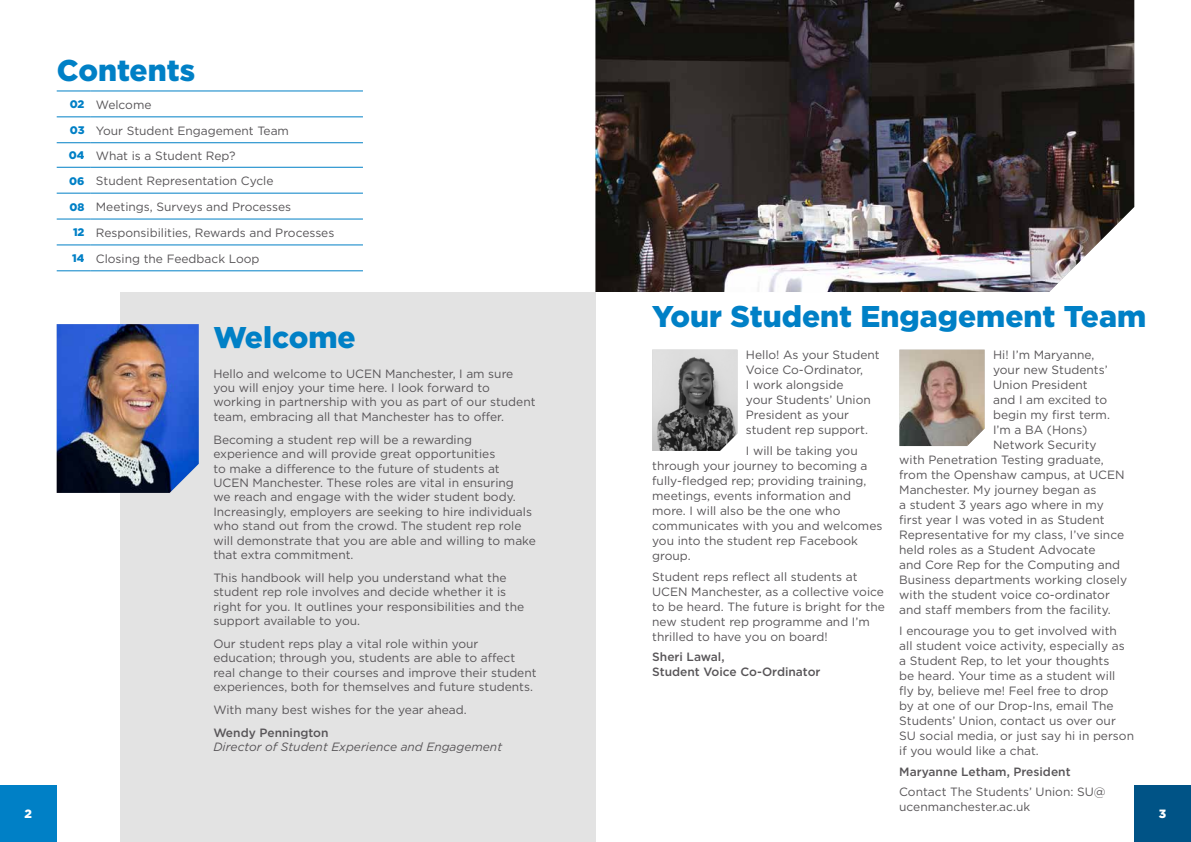
<style>
.page{position:relative;width:1191px;height:842px;background:#fff}
.page>*{position:absolute;margin:0;border:0;box-sizing:border-box;transform-origin:0 0}
.t1{font:900 30px "Gotham";color:#0080c6}
.t2{font:12px/15px "Gotham";color:#585558}
.t3{font:500 12px/15px "Gotham";color:#585558}
.t4{font:italic 12px "Gotham";color:#585558}
.t5{font:900 12px "Gotham";color:#fff}
.s1{font-weight:900;font-size:11px;color:#0080c6}
</style>
<div class="page">
<img style="left:595px;top:0;width:539px;height:292px">
<div style="left:120px;top:292px;width:475px;height:550px;background:#e3e3e3"></div>
<hr style="left:57px;top:91px;width:33px;height:1px;background:#0080c6">
<hr style="left:90px;top:91px;width:273px;height:1px;background:#0080c6">
<hr style="left:57px;top:117px;width:33px;height:1px;background:#0080c6">
<hr style="left:90px;top:117px;width:273px;height:1px;background:#0080c6">
<hr style="left:57px;top:142px;width:33px;height:1px;background:#0080c6">
<hr style="left:90px;top:142px;width:273px;height:1px;background:#0080c6">
<hr style="left:57px;top:167px;width:33px;height:1px;background:#0080c6">
<hr style="left:90px;top:167px;width:273px;height:1px;background:#0080c6">
<hr style="left:57px;top:193px;width:33px;height:1px;background:#0080c6">
<hr style="left:90px;top:193px;width:273px;height:1px;background:#0080c6">
<hr style="left:57px;top:219px;width:33px;height:1px;background:#0080c6">
<hr style="left:90px;top:219px;width:273px;height:1px;background:#0080c6">
<hr style="left:57px;top:245px;width:33px;height:1px;background:#0080c6">
<hr style="left:90px;top:245px;width:273px;height:1px;background:#0080c6">
<hr style="left:57px;top:271px;width:33px;height:1px;background:#0080c6">
<hr style="left:90px;top:271px;width:273px;height:1px;background:#0080c6">
<img style="left:57px;top:324px;width:142px;height:169px">
<img style="left:899px;top:350px;width:85px;height:96px">
<img style="left:652px;top:350px;width:85px;height:101px">
<div style="left:0;top:785px;width:57px;height:57px;background:#0080c6"></div>
<div style="left:1134px;top:785px;width:57px;height:57px;background:#005386"></div>
<h1 class="t1" style="left:57px;top:49px;width:140px">Contents</h1>
<p class="t2" style="left:70px;top:97px;width:83px"><span class="s1">02</span> Welcome</p>
<p class="t2" style="left:70px;top:123px;width:221px"><span class="s1">03</span> Your Student Engagement Team</p>
<p class="t2" style="left:69px;top:148px;width:168px"><span class="s1">04</span> What is a Student Rep?</p>
<p class="t2" style="left:69px;top:173px;width:206px"><span class="s1">06</span> Student Representation Cycle</p>
<p class="t2" style="left:70px;top:199px;width:223px"><span class="s1">08</span> Meetings, Surveys and Processes</p>
<p class="t2" style="left:73px;top:225px;width:263px"><span class="s1">12</span> Responsibilities, Rewards and Processes</p>
<p class="t2" style="left:72px;top:251px;width:189px"><span class="s1">14</span> Closing the Feedback Loop</p>
<h1 class="t1" style="left:652px;top:296px;width:495px">Your Student Engagement Team</h1>
<h1 class="t1" style="left:213px;top:317px;width:144px">Welcome</h1>
<p class="t2" style="left:746px;top:347px;width:135px">Hello! As your Student<br>Voice Co-Ordinator,<br>I work alongside<br>your Students’ Union<br>President as your student rep support.</p>
<p class="t2" style="left:652px;top:443px;width:232px;text-indent:94px">I will be taking you through your journey to becoming a fully-fledged rep; providing training, meetings, events information and more. I will also be the one who communicates with you and welcomes you into the student rep Facebook group.</p>
<p class="t2" style="left:652px;top:569px;width:234px">Student reps reflect all students at UCEN Manchester, as a collective voice to be heard. The future is bright for the new student rep programme and I’m thrilled to have you on board!</p>
<p class="t3" style="left:652px;top:649px;width:170px">Sheri Lawal,<br>Student Voice Co-Ordinator</p>
<p class="t2" style="left:993px;top:347px;width:103px">Hi! I’m Maryanne,</p>
<p class="t2" style="left:993px;top:362px;width:116px">your new Students’</p>
<p class="t2" style="left:993px;top:377px;width:96px">Union President</p>
<p class="t2" style="left:993px;top:392px;width:115px">and I am excited to</p>
<p class="t2" style="left:993px;top:407px;width:118px">begin my first term.</p>
<p class="t2" style="left:993px;top:422px;width:96px">I’m a BA (Hons)</p>
<p class="t2" style="left:993px;top:437px;width:105px">Network Security</p>
<p class="t2" style="left:899px;top:452px;width:206px">with Penetration Testing graduate,</p>
<p class="t2" style="left:899px;top:467px;width:227px">from the Openshaw campus, at UCEN</p>
<p class="t2" style="left:899px;top:482px;width:199px">Manchester. My journey began as</p>
<p class="t2" style="left:899px;top:497px;width:206px">a student 3 years ago where in my</p>
<p class="t2" style="left:899px;top:512px;width:207px">first year I was voted in as Student</p>
<p class="t2" style="left:899px;top:527px;width:226px">Representative for my class, I’ve since</p>
<p class="t2" style="left:899px;top:542px;width:198px">held roles as a Student Advocate</p>
<p class="t2" style="left:899px;top:557px;width:222px">and Core Rep for the Computing and</p>
<p class="t2" style="left:899px;top:572px;width:229px">Business departments working closely</p>
<p class="t2" style="left:899px;top:587px;width:212px">with the student voice co-ordinator</p>
<p class="t2" style="left:899px;top:602px;width:213px">and staff members from the facility.</p>
<p class="t2" style="left:899px;top:623px;width:236px">I encourage you to get involved with<br>all student voice activity, especially as a Student Rep, to let your thoughts<br>be heard. Your time as a student will<br>fly by, believe me! Feel free to drop<br>by at one of our Drop-Ins, email The Students’ Union, contact us over our SU social media, or just say hi in person if you would like a chat.</p>
<p class="t3" style="left:899px;top:764px;width:173px">Maryanne Letham, President</p>
<p class="t2" style="left:899px;top:784px;width:208px">Contact The Students’ Union: SU@ ucenmanchester.ac.uk</p>
<p class="t2" style="left:213px;top:366px;width:324px;line-height:14.4px">Hello and welcome to UCEN Manchester, I am sure you will enjoy your time here. I look forward to working in partnership with you as part of our student team, embracing all that Manchester has to offer.</p>
<p class="t2" style="left:213px;top:432px;width:324px;line-height:14.4px">Becoming a student rep will be a rewarding experience and will provide great opportunities<br>to make a difference to the future of students at UCEN Manchester. These roles are vital in ensuring<br>we reach and engage with the wider student body.<br>Increasingly, employers are seeking to hire individuals who stand out from the crowd. The student rep role will demonstrate that you are able and willing to make that extra commitment.</p>
<p class="t2" style="left:213px;top:570px;width:312px;line-height:14.4px">This handbook will help you understand what the student rep role involves and decide whether it is right for you. It outlines your responsibilities and the support available to you.</p>
<p class="t2" style="left:213px;top:636px;width:325px;line-height:14.4px">Our student reps play a vital role within your education; through you, students are able to affect real change to their courses and improve their student experiences, both for themselves and future students.</p>
<p class="t2" style="left:213px;top:702px;width:255px">With many best wishes for the year ahead.</p>
<p class="t3" style="left:213px;top:725px;width:117px">Wendy Pennington</p>
<p class="t4" style="left:213px;top:739px;width:290px">Director of Student Experience and Engagement</p>
<p class="t5" style="left:25px;top:806px;width:9px">2</p>
<p class="t5" style="left:1158px;top:806px;width:9px">3</p>
</div>
